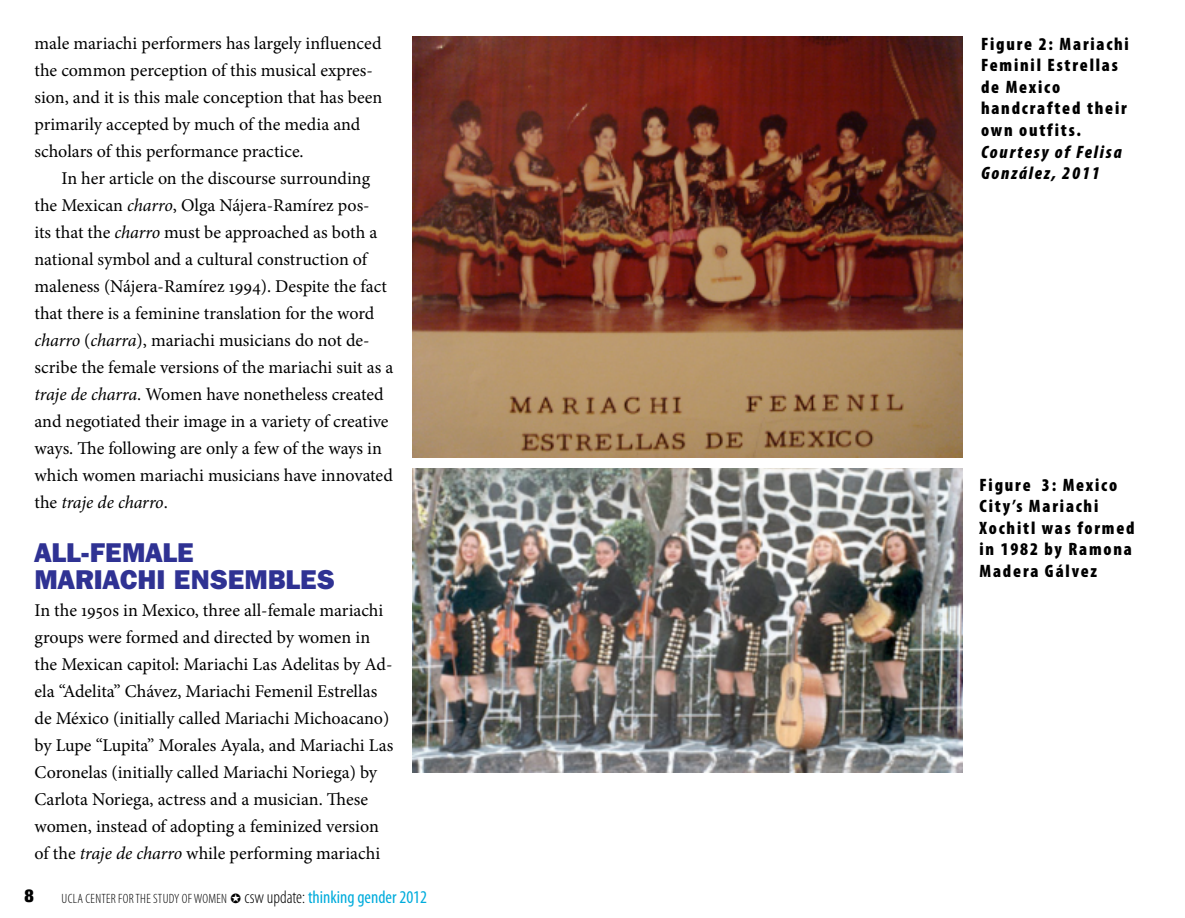
<style>
.page{position:relative;width:1185px;height:918px;background:#fff}
.page>*{position:absolute;margin:0;border:0;box-sizing:border-box;transform-origin:0 0}
.t1{font:800 27px/27px "Franklin Gothic IT Cby BT";color:#2f3293}
.t2{font:18px/27px "Minion Pro";letter-spacing:-.005em;color:#000}
.t3{font:900 condensed 18px/21.6px "Myriad Pro";letter-spacing:.1em;color:#000}
.t4{font:italic 900 condensed 18px/21.6px "Myriad Pro";letter-spacing:.1em;color:#000}
.t5{font:900 condensed 18px "Helvetica Neue";color:#000}
.t6{font:300 condensed 13.5px "Myriad Pro";letter-spacing:.02em;color:#000}
.s1{font-style:italic}
.s2{font-size:18px}
.s3{font-weight:400;font-size:18px;color:#00acdc}
</style>
<div class="page">
<img style="left:412px;top:36px;width:551px;height:421px">
<img style="left:412px;top:468px;width:551px;height:305px">
<p class="t2" style="left:34px;top:30px;width:349px">male mariachi performers has largely influenced the common perception of this musical expres&shy;sion, and it is this male conception that has been primarily accepted by much of the media and scholars of this performance practice.</p>
<p class="t2" style="left:34px;top:165px;width:360px;text-indent:27px">In her article on the discourse surrounding the Mexican <span class="s1">charro</span>, Olga Nájera-Ramírez pos-<br>its that the <span class="s1">charro</span> must be approached as both a national symbol and a cultural construction of maleness (Nájera-Ramírez 1994). Despite the fact that there is a feminine translation for the word <span class="s1">charro</span> (<span class="s1">charra</span>), mariachi musicians do not de&shy;scribe the female versions of the mariachi suit as a <span class="s1">traje de charra</span>. Women have nonetheless created and negotiated their image in a variety of creative ways. The following are only a few of the ways in which women mariachi musicians have innovated the <span class="s1">traje de charro</span>.</p>
<h1 class="t1" style="left:34px;top:538px;width:302px">ALL-FEMALE<br>MARIACHI ENSEMBLES</h1>
<p class="t2" style="left:34px;top:597px;width:360px">In the 1950s in Mexico, three all-female mariachi groups were formed and directed by women in the Mexican capitol: Mariachi Las Adelitas by Ad&shy;ela “Adelita” Chávez, Mariachi Femenil Estrellas de México (initially called Mariachi Michoacano) by Lupe “Lupita” Morales Ayala, and Mariachi Las Coronelas (initially called Mariachi Noriega) by Carlota Noriega, actress and a musician. These women, instead of adopting a feminized version of the <span class="s1">traje de charro</span> while performing mariachi</p>
<p class="t5" style="left:25px;top:885px;width:11px">8</p>
<p class="t6" style="left:62px;top:891px;width:367px">UCLA CENTER FOR THE STUDY OF WOMEN ✪ <span class="s2">CSW UPDATE:</span> <span class="s3">thinking gender 2012</span></p>
<p class="t3" style="left:981px;top:32px;width:149px">Figure 2: Mariachi<br>Feminil Estrellas de Mexico handcrafted their own outfits.</p>
<p class="t4" style="left:981px;top:140px;width:142px">Courtesy of Felisa<br>González, 2011</p>
<p class="t3" style="left:980px;top:473px;width:157px">Figure 3: Mexico<br>City’s Mariachi<br>Xochitl was formed in 1982 by Ramona<br>Madera Gálvez</p>
</div>
